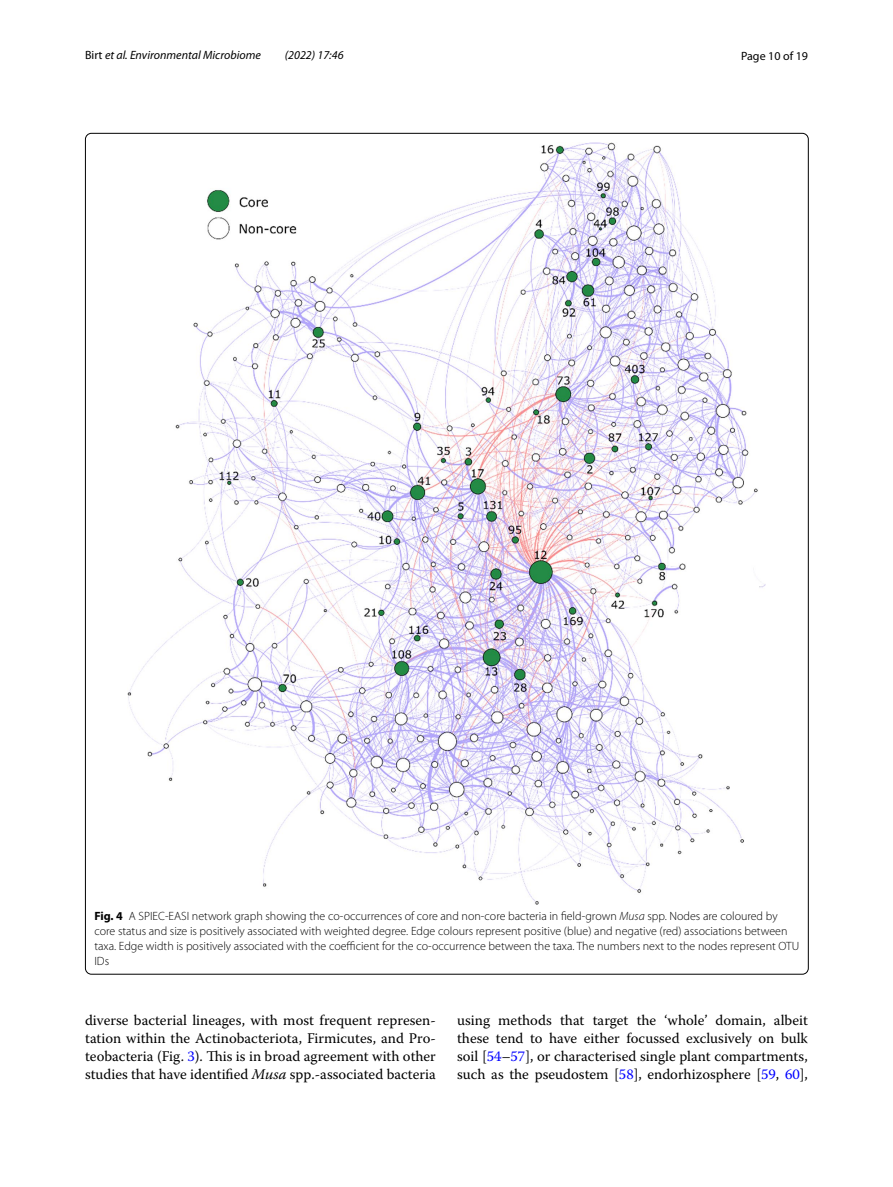
<style>
.page{position:relative;width:893px;height:1187px;background:#fff}
.page>*{position:absolute;margin:0;border:0;box-sizing:border-box;transform-origin:0 0}
.t1{font:14.7px/18px "Warnock Pro";color:#000;text-align:justify}
.t2{font:300 12px/15px "Myriad Pro";color:#000}
.t3{font:italic 12px "Myriad Pro";color:#000}
.t4{font:12px "Myriad Pro";color:#000}
.s1{font-style:normal}
.s2{font-weight:700}
.s3{font-style:italic}
.s4{color:#00f}
</style>
<div class="page">
<img style="left:128px;top:142px;width:638px;height:762px">
<p class="t3" style="left:85px;top:48px;width:177px"><span class="s1">Birt</span> et al. Environmental Microbiome</p>
<p class="t3" style="left:285px;top:48px;width:60px">(2022) 17:46</p>
<p class="t4" style="left:741px;top:48px;width:68px">Page 10 of 19</p>
<p class="t2" style="left:94px;top:908px;width:706px"><span class="s2">Fig. 4</span> A SPIEC-EASI network graph showing the co-occurrences of core and non-core bacteria in field-grown <span class="s3">Musa</span> spp. Nodes are coloured by core status and size is positively associated with weighted degree. Edge colours represent positive (blue) and negative (red) associations between taxa. Edge width is positively associated with the coefficient for the co-occurrence between the taxa. The numbers next to the nodes represent OTU IDs</p>
<p class="t1" style="left:85px;top:1010px;width:352px">diverse bacterial lineages, with most frequent represen&shy;tation within the Actinobacteriota, Firmicutes, and Pro&shy;teobacteria (Fig. <span class="s4">3</span>). This is in broad agreement with other studies that have identified <span class="s3">Musa</span> spp.-associated bacteria</p>
<p class="t1" style="left:457px;top:1010px;width:352px">using methods that target the ‘whole’ domain, albeit these tend to have either focussed exclusively on bulk soil [<span class="s4">54</span>–<span class="s4">57</span>], or characterised single plant compartments, such as the pseudostem [<span class="s4">58</span>], endorhizosphere [<span class="s4">59</span>, <span class="s4">60</span>],</p>
</div>
